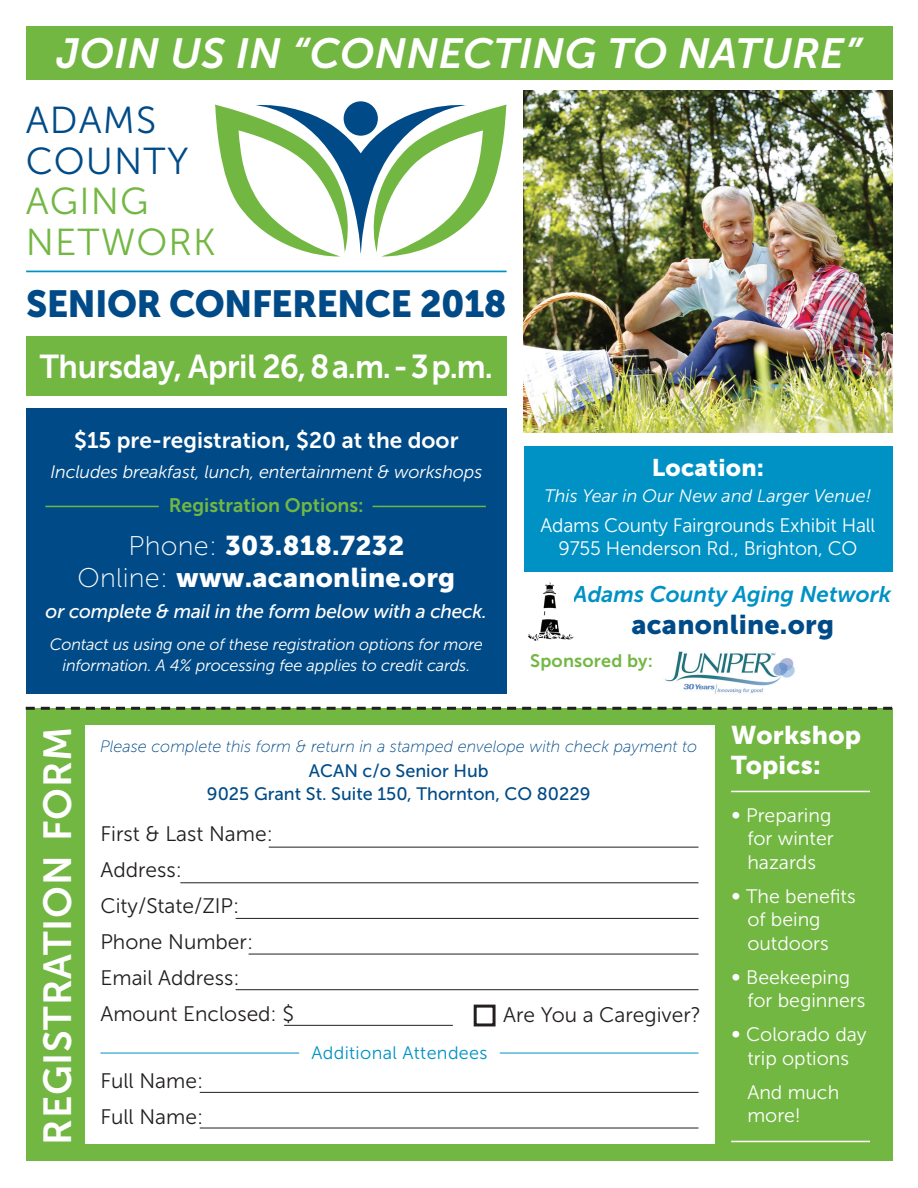
<style>
.page{position:relative;width:918px;height:1188px;background:#fff}
.page>*{position:absolute;margin:0;border:0;box-sizing:border-box;transform-origin:0 0}
.t1{font:italic 42px "Museo Sans 700";letter-spacing:.01em;color:#fff}
.t2{font:39px "Museo Sans 700";letter-spacing:.02em;color:#fff}
.t3{font:37.5px "Museo Sans 900";letter-spacing:-.02em;color:#004b87}
.t4{font:37.5px/40.5px "Museo Sans 300";letter-spacing:.03em;color:#73b743}
.t5{font:37.5px/40.5px "Museo Sans 300";letter-spacing:.03em;color:#004b87}
.t6{font:33px "Museo Sans 700";letter-spacing:-.01em;color:#fff;scale:.96 1}
.t7{font:27px/32.4px "Museo Sans 900";letter-spacing:.01em;color:#fff;text-align:center}
.t8{font:27px "Museo Sans 900";letter-spacing:.01em;color:#004b87}
.t9{font:25.5px/30px "Museo Sans 900";letter-spacing:.01em;color:#fff}
.t10{font:24px "Museo Sans 900";letter-spacing:.01em;color:#fff}
.t11{font:22.5px "Museo Sans 700";color:#fff}
.t12{font:italic 22.5px "Museo Sans 700";color:#0092c4}
.t13{font:21px/36px "Museo Sans 300";color:#231f20}
.t14{font:19.5px/23.4px "Museo Sans 300";color:#fff}
.t15{font:italic 19.5px "Museo Sans 500";letter-spacing:-.01em;color:#fff}
.t16{font:19.5px "Museo Sans 700";color:#73b743}
.t17{font:italic 18px "Museo Sans 300";letter-spacing:-.01em;color:#fff}
.t18{font:18px/22.6px "Museo Sans 500";color:#004b87;text-align:center}
.t19{font:18px "Museo Sans 300";letter-spacing:.02em;color:#0092c4}
.t20{font:18px "Museo Sans 700";letter-spacing:.01em;color:#73b743}
.t21{font:italic 16.5px/21px "Museo Sans 300";letter-spacing:-.01em;color:#fff;text-align:center}
.t22{font:italic 16.5px "Museo Sans 100";color:#004b87}
.s1{font-family:"Museo Sans 100"}
</style>
<div class="page">
<div style="left:26px;top:708px;width:866px;height:453px;background:#73b743"></div>
<div style="left:85px;top:725px;width:630px;height:418px;background:#fff"></div>
<div style="left:26px;top:26px;width:866px;height:54px;background:#73b743"></div>
<div style="left:26px;top:408px;width:481px;height:285px;background:#004b87"></div>
<img style="left:524px;top:91px;width:368px;height:342px">
<hr style="left:26px;top:271px;width:481px;height:1px;background:#0092c4">
<svg style="left:215px;top:104px;width:292px;height:153px"></svg>
<div style="left:344px;top:101px;width:34px;height:35px;background:#004b87;border-radius:50%"></div>
<hr style="left:45px;top:506px;width:114px;height:1px;background:#73b743">
<hr style="left:372px;top:506px;width:114px;height:1px;background:#73b743">
<hr style="left:269px;top:847px;width:429px;height:1px;background:#231f20">
<hr style="left:200px;top:1092px;width:498px;height:1px;background:#231f20">
<hr style="left:180px;top:882px;width:518px;height:1px;background:#231f20">
<hr style="left:200px;top:1128px;width:498px;height:1px;background:#231f20">
<hr style="left:236px;top:918px;width:462px;height:1px;background:#231f20">
<hr style="left:249px;top:954px;width:449px;height:1px;background:#231f20">
<hr style="left:236px;top:989px;width:462px;height:1px;background:#231f20">
<hr style="left:284px;top:1025px;width:169px;height:1px;background:#231f20">
<hr style="left:100px;top:1053px;width:199px;height:1px;background:#0092c4">
<hr style="left:731px;top:791px;width:139px;height:1px;background:#fff">
<hr style="left:731px;top:1141px;width:139px;height:1px;background:#fff">
<hr style="left:500px;top:1053px;width:198px;height:1px;background:#0092c4">
<div style="left:26px;top:337px;width:481px;height:59px;background:#73b743"></div>
<div style="left:524px;top:446px;width:368px;height:125px;background:#0092c4"></div>
<img style="left:528px;top:582px;width:45px;height:58px">
<div style="left:474px;top:1005px;width:22px;height:21px;border:3px solid #231f20"></div>
<svg style="left:26px;top:707px;width:866px;height:3px"></svg>
<img style="left:665px;top:651px;width:130px;height:43px">
<h1 class="t1" style="left:56px;top:30px;width:807px">JOIN US IN “CONNECTING TO NATURE”</h1>
<h3 class="t5" style="left:26px;top:100px;width:165px">ADAMS<br>COUNTY</h3>
<h3 class="t4" style="left:26px;top:181px;width:192px">AGING<br>NETWORK</h3>
<h3 class="t3" style="left:26px;top:283px;width:482px">SENIOR CONFERENCE 2018</h3>
<h3 class="t6" style="left:40px;top:348px;width:473px">Thursday, April 26, 8 a.m. - 3 p.m.</h3>
<p class="t11" style="left:74px;top:428px;width:386px">$15 pre-registration, $20 at the door</p>
<p class="t17" style="left:50px;top:462px;width:433px">Includes breakfast, lunch, entertainment &amp; workshops</p>
<p class="t16" style="left:169px;top:494px;width:197px">Registration Options:</p>
<h3 class="t7" style="left:78px;top:529px;width:379px"><span class="s1">Phone:</span> 303.818.7232<br><span class="s1">Online:</span> www.acanonline.org</h3>
<p class="t15" style="left:46px;top:601px;width:443px">or complete &amp; mail in the form below with a check.</p>
<p class="t21" style="left:50px;top:634px;width:435px">Contact us using one of these registration options for more information. A 4% processing fee applies to credit cards.</p>
<p class="t10" style="left:652px;top:453px;width:114px">Location:</p>
<p class="t17" style="left:544px;top:486px;width:328px">This Year in Our New and Larger Venue!</p>
<p class="t14" style="left:541px;top:514px;width:336px;text-align:center">Adams County Fairgrounds Exhibit Hall<br>9755 Henderson Rd., Brighton, CO</p>
<p class="t12" style="left:573px;top:581px;width:319px">Adams County Aging Network</p>
<h3 class="t8" style="left:631px;top:609px;width:204px">acanonline.org</h3>
<p class="t20" style="left:530px;top:650px;width:124px">Sponsored by:</p>
<h2 class="t2" style="left:36px;top:1145px;width:420px;rotate:-90deg">REGISTRATION FORM</h2>
<p class="t22" style="left:100px;top:738px;width:599px">Please complete this form &amp; return in a stamped envelope with check payment to</p>
<p class="t18" style="left:207px;top:759px;width:385px">ACAN c/o Senior Hub<br>9025 Grant St. Suite 150, Thornton, CO 80229</p>
<p class="t13" style="left:100px;top:816px;width:195px">First &amp; Last Name:<br>Address:<br>City/State/ZIP:<br>Phone Number:<br>Email Address:<br>Amount Enclosed: $</p>
<p class="t19" style="left:311px;top:1043px;width:178px">Additional Attendees</p>
<p class="t13" style="left:100px;top:1063px;width:104px">Full Name:<br>Full Name:</p>
<p class="t13" style="left:503px;top:997px;width:199px">Are You a Caregiver?</p>
<h3 class="t9" style="left:731px;top:720px;width:131px">Workshop<br>Topics:</h3>
<p class="t14" style="left:747px;top:804px;width:88px;text-indent:-16px">∞ Preparing for winter hazards</p>
<p class="t14" style="left:747px;top:885px;width:110px;text-indent:-16px">∞ The benefits of being outdoors</p>
<p class="t14" style="left:747px;top:966px;width:120px;text-indent:-16px">∞ Beekeeping for beginners</p>
<p class="t14" style="left:731px;top:1023px;width:137px;text-align:center">∞ Colorado day trip options</p>
<p class="t14" style="left:747px;top:1081px;width:93px">And much more!</p>
</div>
